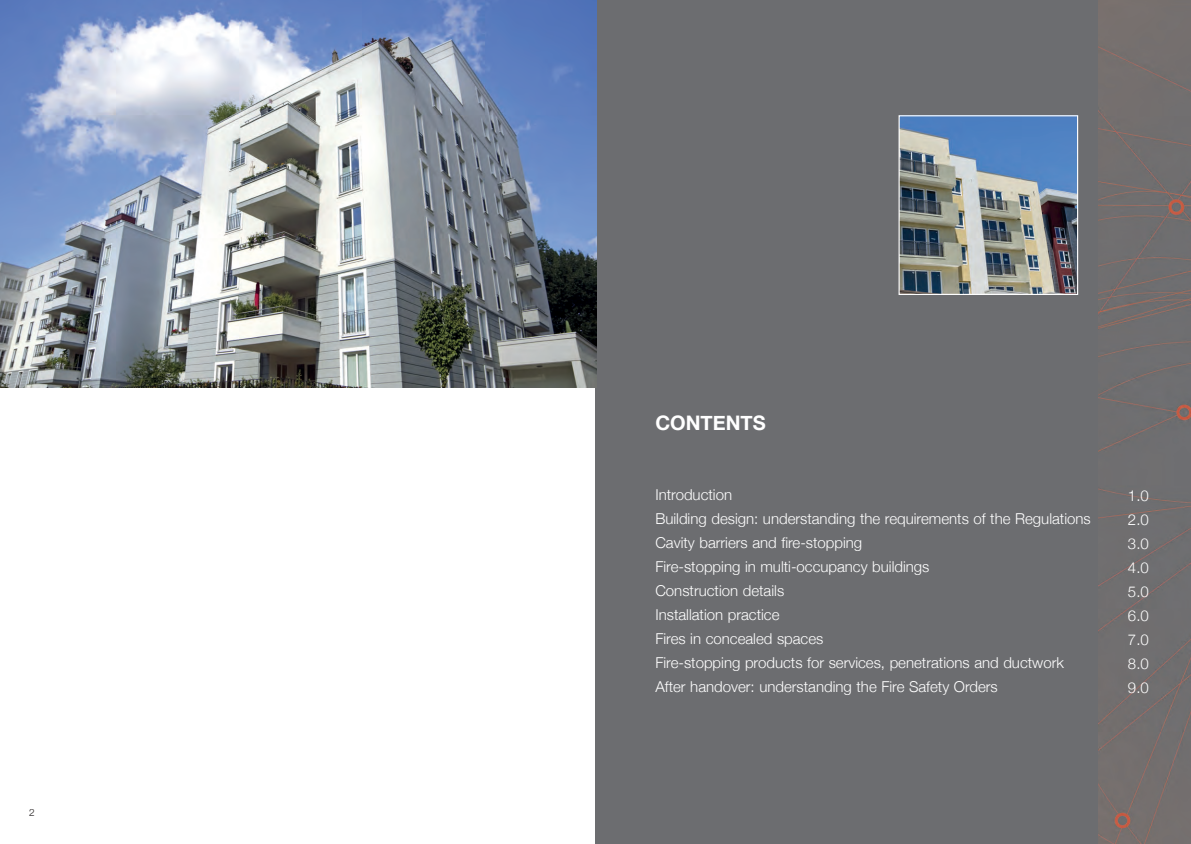
<style>
.page{position:relative;width:1191px;height:844px;background:#fff}
.page>*{position:absolute;margin:0;border:0;box-sizing:border-box;transform-origin:0 0}
.t1{font:700 20px "Helvetica Neue";color:#fff}
.t2{font:300 15px/24px "Helvetica Neue";color:#fff;text-align:justify}
.t3{font:300 10px "Helvetica Neue";color:#231f20}
</style>
<div class="page">
<div style="left:596px;top:0;width:595px;height:843px;background:#6c6d70"></div>
<img style="left:1098px;top:0;width:93px;height:843px">
<img style="left:0;top:0;width:596px;height:387px">
<img style="left:900px;top:117px;width:176px;height:176px">
<div style="left:898px;top:115px;width:180px;height:180px;border:1px solid #fff"></div>
<p class="t3" style="left:29px;top:804px;width:7px">2</p>
<h1 class="t1" style="left:655px;top:407px;width:112px">CONTENTS</h1>
<p class="t2" style="left:655px;top:481px;width:437px;text-align:left">Introduction<br>Building design: understanding the requirements of the Regulations Cavity barriers and fire-stopping<br>Fire-stopping in multi-occupancy buildings<br>Construction details<br>Installation practice<br>Fires in concealed spaces<br>Fire-stopping products for services, penetrations and ductwork After handover: understanding the Fire Safety Orders</p>
<p class="t2" style="left:1128px;top:482px;width:22px">1.0<br>2.0<br>3.0<br>4.0<br>5.0<br>6.0<br>7.0<br>8.0<br>9.0</p>
</div>
